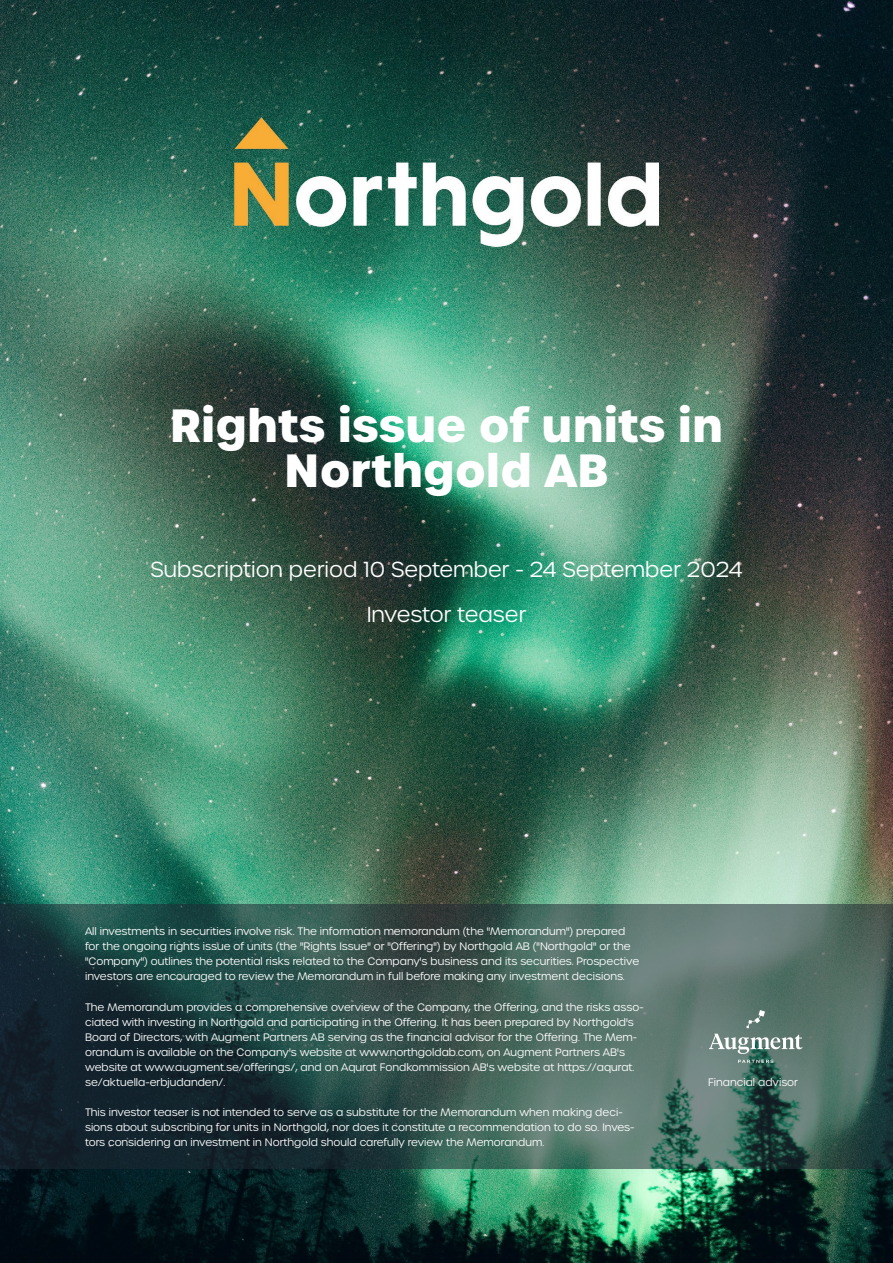
<style>
.page{position:relative;width:893px;height:1263px;background:#fff}
.page>*{position:absolute;margin:0;border:0;box-sizing:border-box;transform-origin:0 0}
.t1{font:700 45px/45px "Urbane";color:#fff;text-align:center}
.t2{font:300 21px/45px "Urbane";color:#fff;text-align:center}
.t3{font:300 10.5px/15px "Urbane";color:#fff}
</style>
<div class="page">
<img style="left:0;top:0;width:893px;height:1263px">
<img style="left:234px;top:118px;width:425px;height:128px">
<svg style="left:0;top:905px;width:893px;height:264px;background:#375350"></svg>
<svg style="left:709px;top:1034px;width:93px;height:20px"></svg>
<svg style="left:746px;top:1010px;width:19px;height:18px"></svg>
<svg style="left:738px;top:1060px;width:35px;height:3px"></svg>
<h1 class="t1" style="left:170px;top:404px;width:555px">Rights issue of units in<br>Northgold AB</h1>
<h2 class="t2" style="left:151px;top:547px;width:593px">Subscription period 10 September - 24 September 2024<br>Investor teaser</h2>
<p class="t3" style="left:85px;top:924px;width:556px">All investments in securities involve risk. The information memorandum (the "Memorandum") prepared for the ongoing rights issue of units (the "Rights Issue" or "Offering") by Northgold AB ("Northgold" or the "Company") outlines the potential risks related to the Company's business and its securities. Prospective investors are encouraged to review the Memorandum in full before making any investment decisions.</p>
<p class="t3" style="left:85px;top:999px;width:560px">The Memorandum provides a comprehensive overview of the Company, the Offering, and the risks asso&shy;ciated with investing in Northgold and participating in the Offering. It has been prepared by Northgold's Board of Directors, with Augment Partners AB serving as the financial advisor for the Offering. The Mem&shy;orandum is available on the Company's website at www.northgoldab.com, on Augment Partners AB's website at www.augment.se/offerings/, and on Aqurat Fondkommission AB's website at https://aqurat. se/aktuella-erbjudanden/.</p>
<p class="t3" style="left:85px;top:1104px;width:551px">This investor teaser is not intended to serve as a substitute for the Memorandum when making deci&shy;sions about subscribing for units in Northgold, nor does it constitute a recommendation to do so. Inves&shy;tors considering an investment in Northgold should carefully review the Memorandum.</p>
<p class="t3" style="left:708px;top:1075px;width:91px">Financial advisor</p>
</div>
